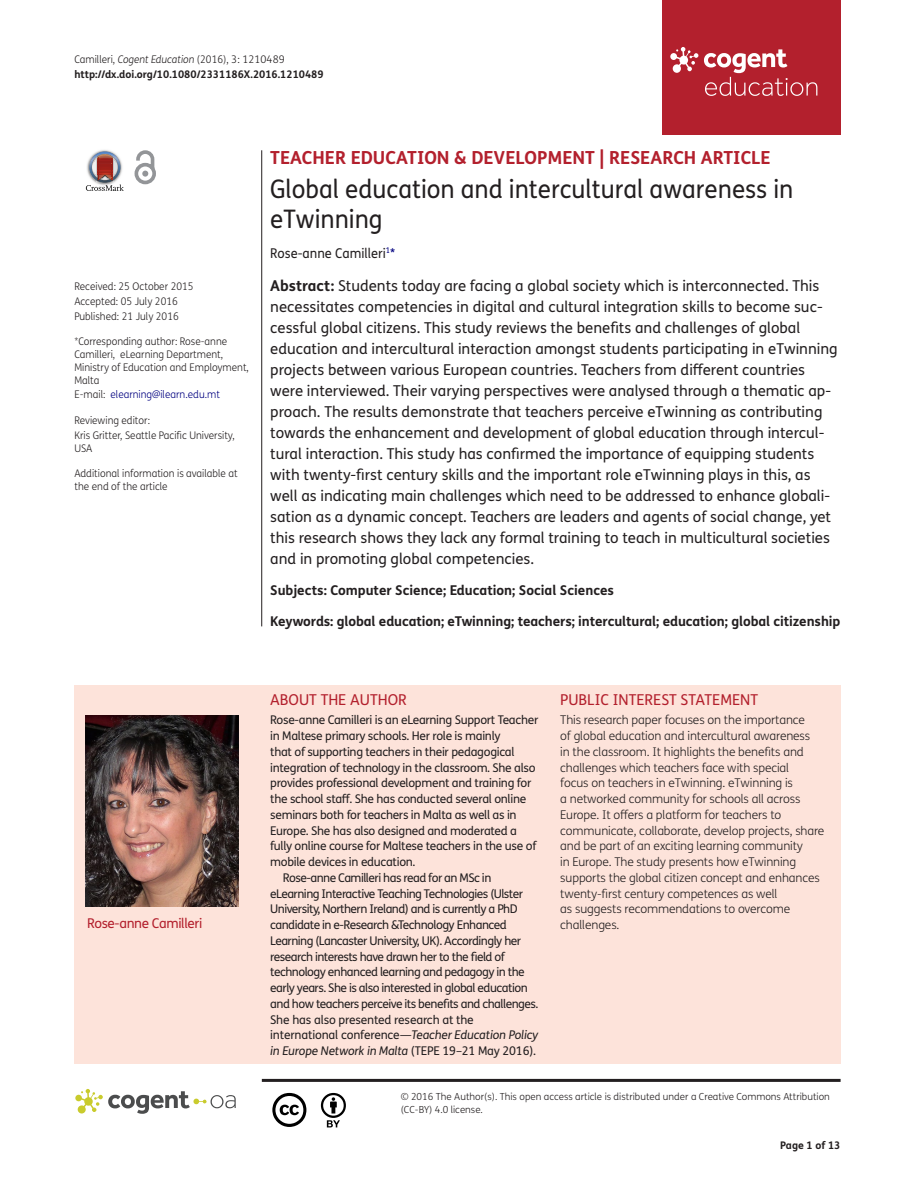
<style>
.page{position:relative;width:915px;height:1191px;background:#fff}
.page>*{position:absolute;margin:0;border:0;box-sizing:border-box;transform-origin:0 0}
.t1{font:25.5px/30px "FS Me Pro";color:#231f20;scale:.95 1}
.t2{font:700 18px "FS Me Pro";color:#b3202d}
.t3{font:15px/21px "FS Me Pro";color:#231f20}
.t4{font:15px "FS Me Pro";color:#b3202d}
.t5{font:700 13.5px "FS Me Pro";letter-spacing:-.005em;color:#231f20}
.t6{font:13.5px "FS Me Pro";color:#231f20;scale:.95 1}
.t7{font:13.5px "FS Me Pro";letter-spacing:-.025em;color:#b3202d}
.t8{font:12px "FS Me Pro";letter-spacing:-.03em;color:#231f20}
.t9{font:300 12px/15.8px "FS Me Pro";letter-spacing:-.01em;color:#231f20}
.t10{font:italic 12px "FS Me Pro";letter-spacing:-.015em;color:#231f20}
.t11{font:300 10.5px/12.8px "FS Me Pro";color:#231f20;scale:.95 1}
.t12{font:700 10.5px/15px "FS Me Pro";color:#231f20}
.t13{font:300 10.5px "FS Me Pro";color:#000080;scale:.95 1}
.t14{font:300 9.75px/12.8px "FS Me Pro";color:#231f20}
.s1{font-weight:300}
.s2{font-weight:300;font-style:italic}
.s3{color:#231f20}
.s4{color:#000080}
.s5{font-weight:700}
.s6{font-style:italic}
.s7{font-style:normal}
</style>
<div class="page">
<div style="left:661px;top:0;width:179px;height:134px;background:#b3202d"></div>
<svg style="left:670px;top:47px;width:147px;height:49px"></svg>
<div style="left:74px;top:685px;width:766px;height:378px;background:#fde3da"></div>
<svg style="left:86px;top:151px;width:38px;height:40px"></svg>
<svg style="left:134px;top:150px;width:22px;height:34px"></svg>
<hr style="left:261px;top:150px;width:1px;height:476px;background:#231f20">
<hr style="left:262px;top:1078px;width:578px;height:3px;background:#231f20">
<svg style="left:75px;top:1089px;width:161px;height:24px"></svg>
<svg style="left:272px;top:1093px;width:34px;height:34px"></svg>
<svg style="left:321px;top:1093px;width:25px;height:34px"></svg>
<img style="left:85px;top:715px;width:153px;height:192px">
<p class="t12" style="left:74px;top:51px;width:251px"><span class="s1">Camilleri,</span> <span class="s2">Cogent Education</span> <span class="s1">(2016), 3: 1210489 </span>http://dx.doi.org/10.1080/2331186X.2016.1210489</p>
<p class="t11" style="left:74px;top:279px;width:127px;line-height:14.9px">Received: 25 October 2015<br>Accepted: 05 July 2016<br>Published: 21 July 2016</p>
<p class="t11" style="left:74px;top:335px;width:185px">*Corresponding author: Rose-anne<br>Camilleri, eLearning Department,<br>Ministry of Education and Employment,<br>Malta</p>
<p class="t13" style="left:74px;top:387px;width:155px"><span class="s3">E-mail:</span> elearning@ilearn.edu.mt</p>
<p class="t11" style="left:74px;top:412px;width:170px;line-height:14.9px">Reviewing editor:<br>Kris Gritter, Seattle Pacific University,</p>
<p class="t11" style="left:74px;top:441px;width:20px">USA</p>
<p class="t11" style="left:74px;top:467px;width:173px">Additional information is available at the end of the article</p>
<p class="t2" style="left:270px;top:143px;width:502px">TEACHER EDUCATION &amp; DEVELOPMENT | RESEARCH ARTICLE</p>
<h1 class="t1" style="left:270px;top:174px;width:552px">Global education and intercultural awareness in eTwinning</h1>
<p class="t6" style="left:270px;top:243px;width:133px">Rose-anne Camilleri<sup>1</sup><span class="s4">*</span></p>
<p class="t3" style="left:270px;top:275px;width:568px"><span class="s5">Abstract:</span> Students today are facing a global society which is interconnected. This necessitates competencies in digital and cultural integration skills to become suc&shy;cessful global citizens. This study reviews the benefits and challenges of global education and intercultural interaction amongst students participating in eTwinning projects between various European countries. Teachers from different countries were interviewed. Their varying perspectives were analysed through a thematic ap&shy;proach. The results demonstrate that teachers perceive eTwinning as contributing towards the enhancement and development of global education through intercul&shy;tural interaction. This study has confirmed the importance of equipping students with twenty-first century skills and the important role eTwinning plays in this, as well as indicating main challenges which need to be addressed to enhance globali&shy;sation as a dynamic concept. Teachers are leaders and agents of social change, yet this research shows they lack any formal training to teach in multicultural societies and in promoting global competencies.</p>
<p class="t5" style="left:270px;top:580px;width:345px">Subjects: Computer Science; Education; Social Sciences</p>
<p class="t5" style="left:270px;top:611px;width:571px">Keywords: global education; eTwinning; teachers; intercultural; education; global citizenship</p>
<p class="t7" style="left:87px;top:914px;width:117px">Rose-anne Camilleri</p>
<p class="t4" style="left:270px;top:689px;width:138px">ABOUT THE AUTHOR</p>
<p class="t8" style="left:270px;top:712px;width:269px">Rose-anne Camilleri is an eLearning Support Teacher</p>
<p class="t8" style="left:270px;top:727px;width:232px">in Maltese primary schools. Her role is mainly</p>
<p class="t8" style="left:270px;top:743px;width:246px">that of supporting teachers in their pedagogical</p>
<p class="t8" style="left:270px;top:759px;width:267px">integration of technology in the classroom. She also</p>
<p class="t8" style="left:270px;top:775px;width:262px">provides professional development and training for</p>
<p class="t8" style="left:270px;top:790px;width:257px">the school staff. She has conducted several online</p>
<p class="t8" style="left:270px;top:806px;width:248px">seminars both for teachers in Malta as well as in</p>
<p class="t8" style="left:270px;top:822px;width:248px">Europe. She has also designed and moderated a</p>
<p class="t8" style="left:270px;top:838px;width:267px">fully online course for Maltese teachers in the use of</p>
<p class="t8" style="left:270px;top:853px;width:147px">mobile devices in education.</p>
<p class="t8" style="left:283px;top:869px;width:210px">Rose-anne Camilleri has read for an MSc in</p>
<p class="t8" style="left:270px;top:885px;width:254px">eLearning Interactive Teaching Technologies (Ulster</p>
<p class="t8" style="left:270px;top:901px;width:249px">University, Northern Ireland) and is currently a PhD</p>
<p class="t8" style="left:270px;top:916px;width:238px">candidate in e-Research &amp;Technology Enhanced</p>
<p class="t8" style="left:270px;top:932px;width:252px">Learning (Lancaster University, UK). Accordingly her</p>
<p class="t8" style="left:270px;top:948px;width:236px">research interests have drawn her to the field of</p>
<p class="t8" style="left:270px;top:964px;width:256px">technology enhanced learning and pedagogy in the</p>
<p class="t8" style="left:270px;top:979px;width:259px">early years. She is also interested in global education</p>
<p class="t8" style="left:270px;top:995px;width:269px">and how teachers perceive its benefits and challenges.</p>
<p class="t8" style="left:270px;top:1011px;width:205px">She has also presented research at the</p>
<p class="t8" style="left:270px;top:1027px;width:269px">international conference—<span class="s6">Teacher Education Policy</span></p>
<p class="t10" style="left:270px;top:1042px;width:267px">in Europe Network in Malta <span class="s7">(TEPE 19–21 May 2016).</span></p>
<p class="t4" style="left:560px;top:689px;width:199px">PUBLIC INTEREST STATEMENT</p>
<p class="t9" style="left:560px;top:712px;width:265px">This research paper focuses on the importance<br>of global education and intercultural awareness<br>in the classroom. It highlights the benefits and challenges which teachers face with special<br>focus on teachers in eTwinning. eTwinning is<br>a networked community for schools all across Europe. It offers a platform for teachers to communicate, collaborate, develop projects, share and be part of an exciting learning community<br>in Europe. The study presents how eTwinning supports the global citizen concept and enhances twenty-first century competences as well<br>as suggests recommendations to overcome challenges.</p>
<p class="t14" style="left:400px;top:1090px;width:430px">© 2016 The Author(s). This open access article is distributed under a Creative Commons Attribution (CC-BY) 4.0 license.</p>
<p class="t12" style="left:780px;top:1137px;width:62px">Page 1 of 13</p>
</div>
